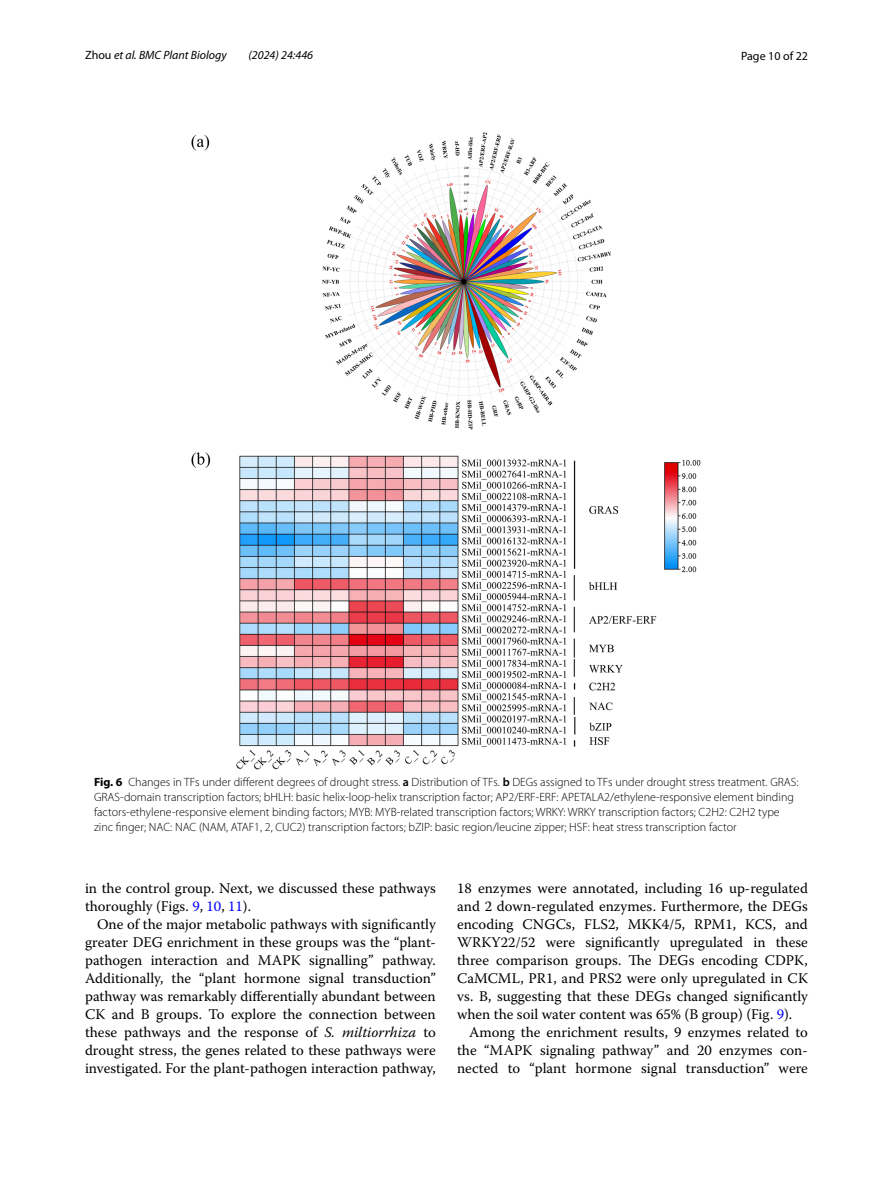
<style>
.page{position:relative;width:893px;height:1187px;background:#fff}
.page>*{position:absolute;margin:0;border:0;box-sizing:border-box;transform-origin:0 0}
.t1{font:14.7px/18px "Warnock Pro";color:#000;text-align:justify}
.t2{font:300 12px/15px "Myriad Pro";color:#000}
.t3{font:italic 12px "Myriad Pro";color:#000}
.t4{font:12px "Myriad Pro";color:#000}
.s1{font-style:normal}
.s2{font-weight:700}
.s3{font-weight:600}
.s4{color:#00f}
.s5{font-style:italic}
</style>
<div class="page">
<img style="left:191px;top:133px;width:510px;height:637px">
<p class="t3" style="left:85px;top:48px;width:143px"><span class="s1">Zhou</span> et al. BMC Plant Biology</p>
<p class="t3" style="left:248px;top:48px;width:66px">(2024) 24:446</p>
<p class="t4" style="left:741px;top:48px;width:68px">Page 10 of 22</p>
<p class="t2" style="left:94px;top:774px;width:706px"><span class="s2">Fig. 6</span> Changes in TFs under different degrees of drought stress. <span class="s3">a</span> Distribution of TFs. <span class="s3">b</span> DEGs assigned to TFs under drought stress treatment. GRAS:<br>GRAS-domain transcription factors; bHLH: basic helix-loop-helix transcription factor; AP2/ERF-ERF: APETALA2/ethylene-responsive element binding factors-ethylene-responsive element binding factors; MYB: MYB-related transcription factors; WRKY: WRKY transcription factors; C2H2: C2H2 type zinc finger; NAC: NAC (NAM, ATAF1, 2, CUC2) transcription factors; bZIP: basic region/leucine zipper; HSF: heat stress transcription factor</p>
<p class="t1" style="left:85px;top:878px;width:352px">in the control group. Next, we discussed these pathways thoroughly (Figs. <span class="s4">9</span>, <span class="s4">10</span>, <span class="s4">11</span>).</p>
<p class="t1" style="left:85px;top:914px;width:352px;text-indent:12px">One of the major metabolic pathways with significantly greater DEG enrichment in these groups was the “plant&shy;pathogen interaction and MAPK signalling” pathway.<br>Additionally, the “plant hormone signal transduction” pathway was remarkably differentially abundant between CK and B groups. To explore the connection between these pathways and the response of <span class="s5">S. miltiorrhiza</span> to drought stress, the genes related to these pathways were investigated. For the plant-pathogen interaction pathway,</p>
<p class="t1" style="left:457px;top:878px;width:352px">18 enzymes were annotated, including 16 up-regulated and 2 down-regulated enzymes. Furthermore, the DEGs encoding CNGCs, FLS2, MKK4/5, RPM1, KCS, and WRKY22/52 were significantly upregulated in these three comparison groups. The DEGs encoding CDPK, CaMCML, PR1, and PRS2 were only upregulated in CK vs. B, suggesting that these DEGs changed significantly when the soil water content was 65% (B group) (Fig. <span class="s4">9</span>).</p>
<p class="t1" style="left:457px;top:1022px;width:352px;text-indent:12px">Among the enrichment results, 9 enzymes related to the “MAPK signaling pathway” and 20 enzymes con&shy;nected to “plant hormone signal transduction” were</p>
</div>
